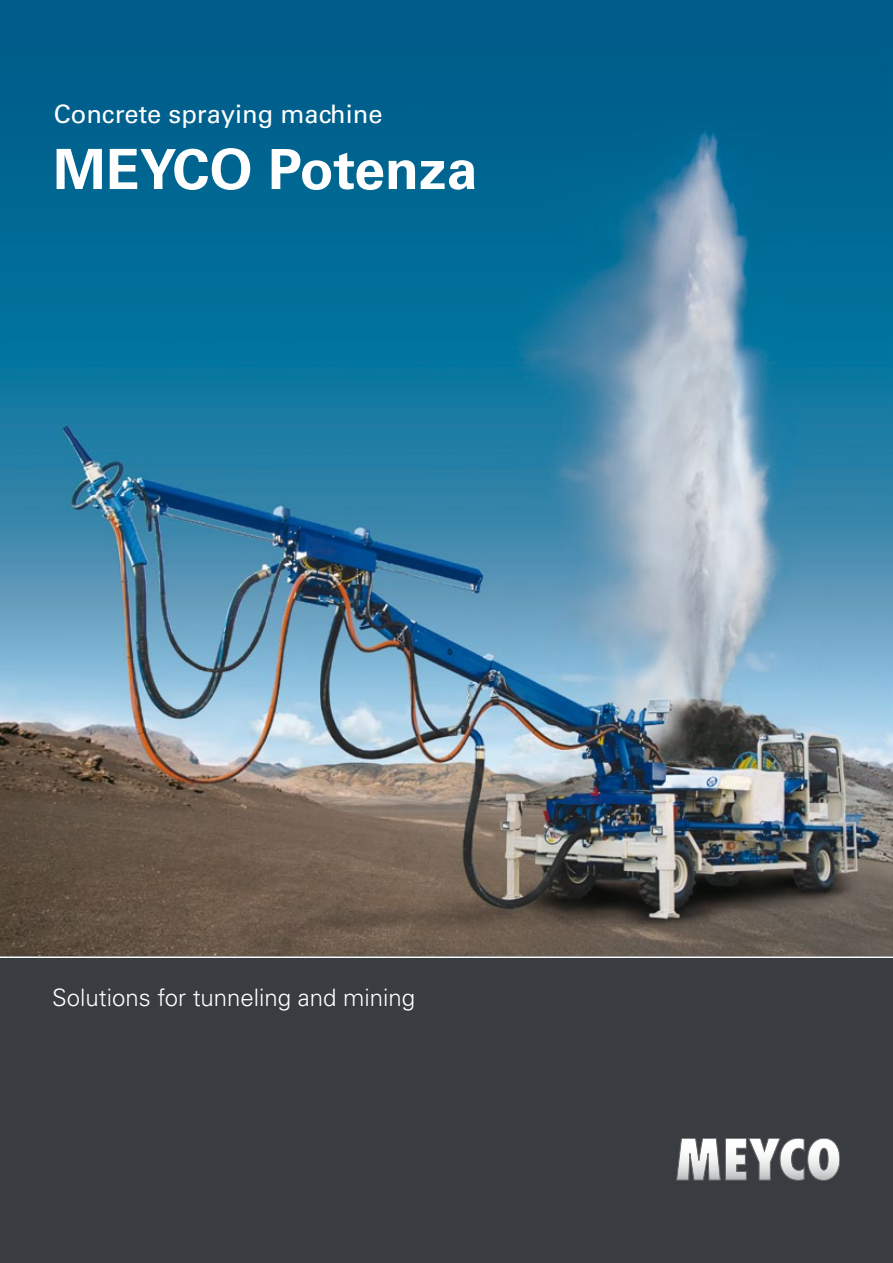
<style>
.page{position:relative;width:893px;height:1263px;background:#fff}
.page>*{position:absolute;margin:0;border:0;box-sizing:border-box;transform-origin:0 0}
.t1{font:700 55.5px "Univers";color:#fff}
.t2{font:25.5px "Univers";color:#fff}
.t3{font:300 24px "Univers";color:#fff}
</style>
<div class="page">
<img style="left:0;top:0;width:893px;height:956px">
<div style="left:0;top:957px;width:893px;height:306px;background:#393c40"></div>
<svg style="left:676px;top:1138px;width:164px;height:42px"></svg>
<hr style="left:0;top:956px;width:893px;height:2px;background:#fff">
<p class="t2" style="left:54px;top:99px;width:330px">Concrete spraying machine</p>
<h1 class="t1" style="left:53px;top:137px;width:426px">MEYCO Potenza</h1>
<p class="t3" style="left:52px;top:983px;width:365px">Solutions for tunneling and mining</p>
</div>
